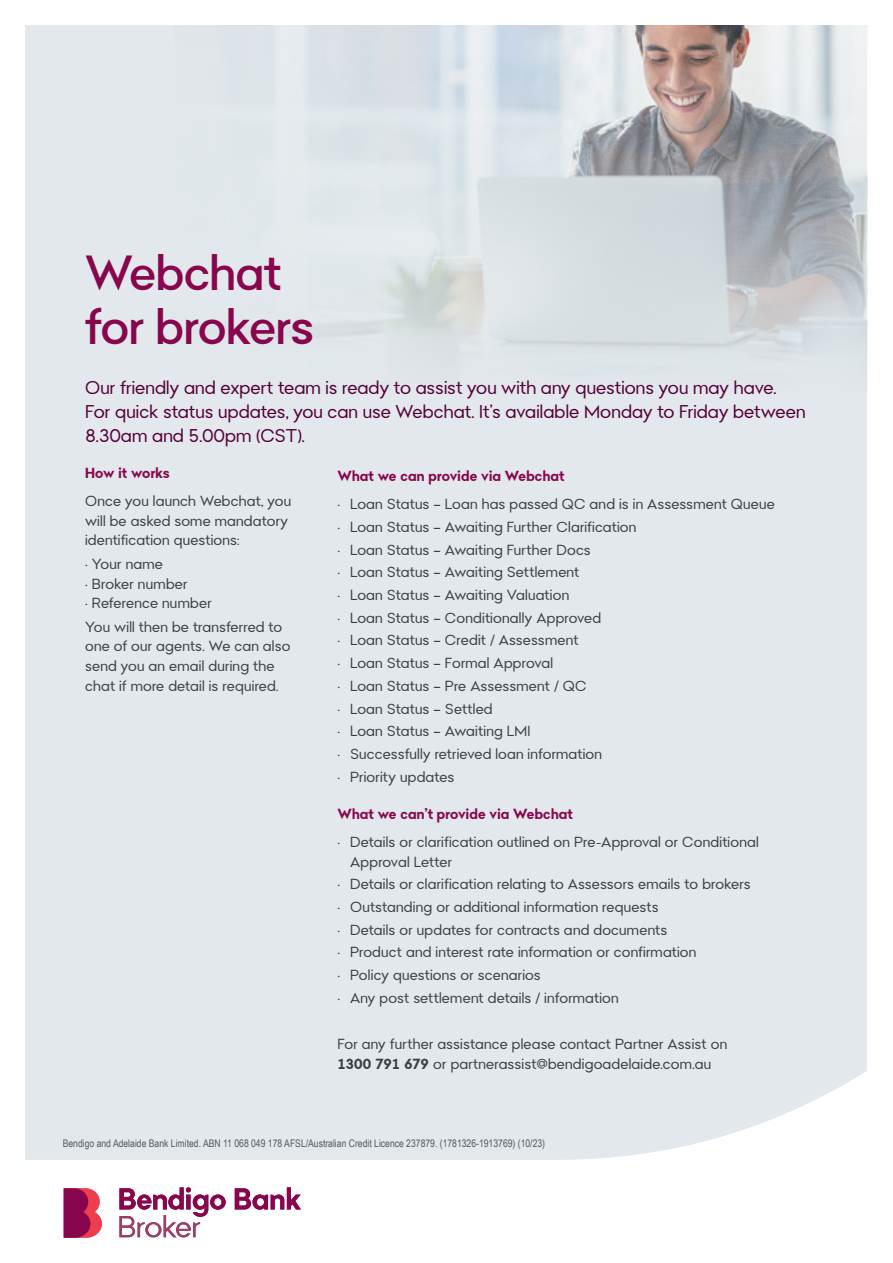
<style>
.page{position:relative;width:893px;height:1263px;background:#fff}
.page>*{position:absolute;margin:0;border:0;box-sizing:border-box;transform-origin:0 0}
._1_BB_Headline-Title{font:500 48px/54px "Bendigo Sans";color:#88064e}
._3_BB_Large_Text_gre{font:18px/24px "Bendigo Sans";letter-spacing:.005em;color:#560039}
.Text_Copy_4{font:14.25px/19.5px "Bendigo Sans";letter-spacing:.015em;color:#3e3e3f}
._5_BB_Text-plum_bold{font:700 14.25px "Bendigo Sans";letter-spacing:.015em;color:#88064e}
.BB_Disclaimer{font:10.5px "Arial Narrow";color:#57585a}
.s1{font-weight:700}
</style>
<div class="page">
<div style="left:26px;top:26px;width:841px;height:1165px;background:#e2e8eb"></div>
<img style="left:289px;top:26px;width:578px;height:342px">
<svg style="left:25px;top:1045px;width:842px;height:193px"></svg>
<svg style="left:235px;top:1187px;width:66px;height:23px"></svg>
<svg style="left:119px;top:1187px;width:107px;height:50px"></svg>
<svg style="left:64px;top:1188px;width:38px;height:50px;background:#b32f5e"></svg>
<p class="_1_BB_Headline-Title" style="left:85px;top:245px;width:231px">Webchat for brokers</p>
<p class="_3_BB_Large_Text_gre" style="left:85px;top:376px;width:722px">Our friendly and expert team is ready to assist you with any questions you may have.<br>For quick status updates, you can use Webchat. It’s available Monday to Friday between<br>8.30am and 5.00pm (CST).</p>
<p class="_5_BB_Text-plum_bold" style="left:85px;top:464px;width:86px">How it works</p>
<p class="Text_Copy_4" style="left:85px;top:492px;width:208px">Once you launch Webchat, you will be asked some mandatory identification questions:</p>
<p class="Text_Copy_4" style="left:85px;top:554px;width:79px">• Your name</p>
<p class="Text_Copy_4" style="left:85px;top:574px;width:104px">• Broker number</p>
<p class="Text_Copy_4" style="left:85px;top:593px;width:128px">• Reference number</p>
<p class="Text_Copy_4" style="left:85px;top:617px;width:207px">You will then be transferred to one of our agents. We can also send you an email during the chat if more detail is required.</p>
<p class="_5_BB_Text-plum_bold" style="left:337px;top:467px;width:229px">What we can provide via Webchat</p>
<p class="Text_Copy_4" style="left:337px;top:494px;width:439px">• Loan Status – Loan has passed QC and is in Assessment Queue</p>
<p class="Text_Copy_4" style="left:337px;top:517px;width:301px">• Loan Status – Awaiting Further Clarification</p>
<p class="Text_Copy_4" style="left:337px;top:540px;width:255px">• Loan Status – Awaiting Further Docs</p>
<p class="Text_Copy_4" style="left:337px;top:562px;width:244px">• Loan Status – Awaiting Settlement</p>
<p class="Text_Copy_4" style="left:337px;top:585px;width:233px">• Loan Status – Awaiting Valuation</p>
<p class="Text_Copy_4" style="left:337px;top:608px;width:265px">• Loan Status – Conditionally Approved</p>
<p class="Text_Copy_4" style="left:337px;top:630px;width:243px">• Loan Status – Credit / Assessment</p>
<p class="Text_Copy_4" style="left:337px;top:653px;width:217px">• Loan Status – Formal Approval</p>
<p class="Text_Copy_4" style="left:337px;top:676px;width:251px">• Loan Status – Pre Assessment / QC</p>
<p class="Text_Copy_4" style="left:337px;top:699px;width:157px">• Loan Status – Settled</p>
<p class="Text_Copy_4" style="left:337px;top:721px;width:195px">• Loan Status – Awaiting LMI</p>
<p class="Text_Copy_4" style="left:337px;top:744px;width:266px">• Successfully retrieved loan information</p>
<p class="Text_Copy_4" style="left:337px;top:767px;width:119px">• Priority updates</p>
<p class="_5_BB_Text-plum_bold" style="left:337px;top:805px;width:237px">What we can’t provide via Webchat</p>
<p class="Text_Copy_4" style="left:350px;top:832px;width:410px;text-indent:-13px">• Details or clarification outlined on Pre-Approval or Conditional<br>Approval Letter</p>
<p class="Text_Copy_4" style="left:337px;top:874px;width:415px">• Details or clarification relating to Assessors emails to brokers</p>
<p class="Text_Copy_4" style="left:337px;top:897px;width:323px">• Outstanding or additional information requests</p>
<p class="Text_Copy_4" style="left:337px;top:920px;width:331px">• Details or updates for contracts and documents</p>
<p class="Text_Copy_4" style="left:337px;top:942px;width:361px">• Product and interest rate information or confirmation</p>
<p class="Text_Copy_4" style="left:337px;top:965px;width:205px">• Policy questions or scenarios</p>
<p class="Text_Copy_4" style="left:337px;top:988px;width:283px">• Any post settlement details / information</p>
<p class="Text_Copy_4" style="left:337px;top:1034px;width:391px">For any further assistance please contact Partner Assist on<br><span class="s1">1300 791 679</span> or partnerassist@bendigoadelaide.com.au</p>
<p class="BB_Disclaimer" style="left:63px;top:1135px;width:484px">Bendigo and Adelaide Bank Limited. ABN 11 068 049 178 AFSL/Australian Credit Licence 237879. (1781326-1913769) (10/23)</p>
</div>
